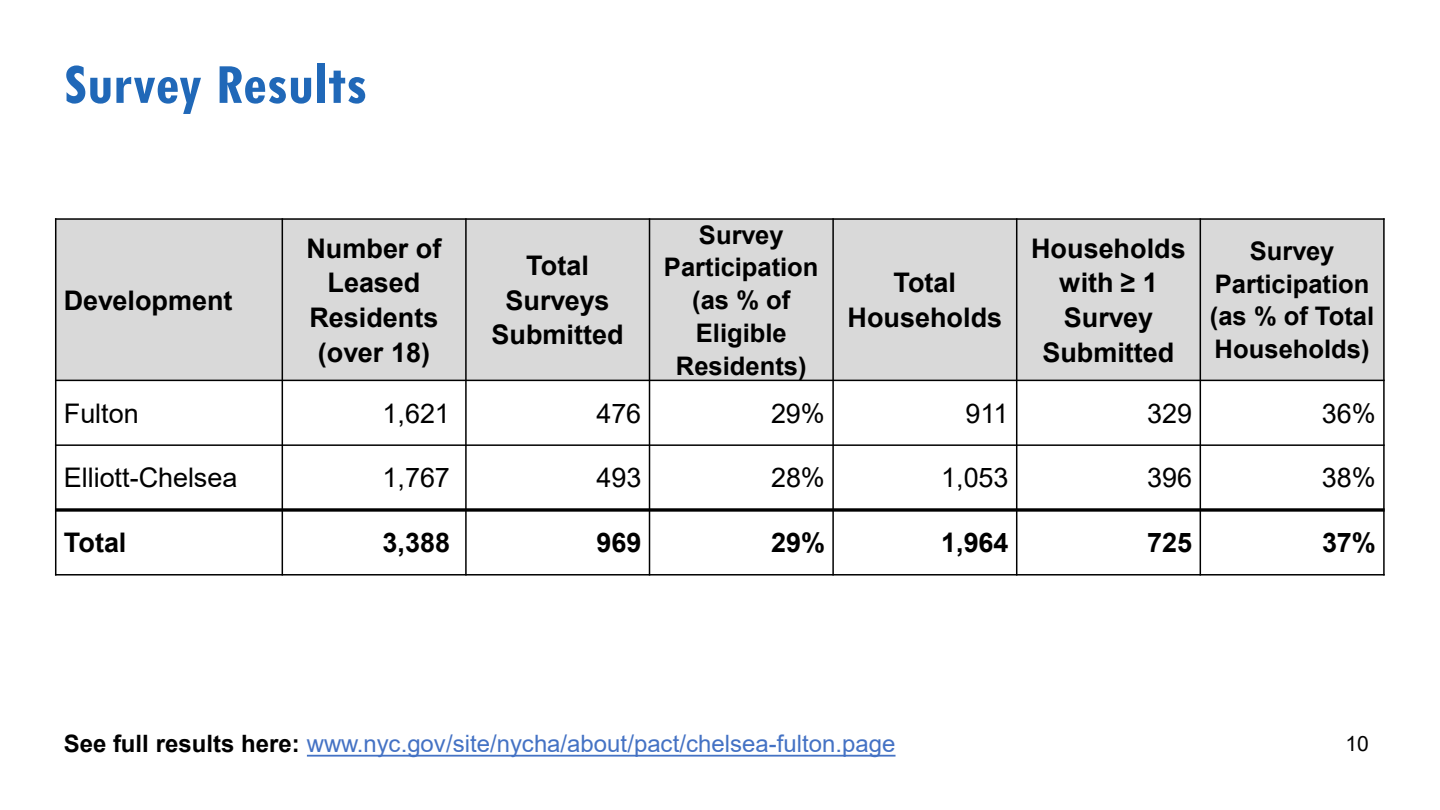
<style>
.page{position:relative;width:1440px;height:810px;background:#fff}
.page>*{position:absolute;margin:0;border:0;box-sizing:border-box;transform-origin:0 0}
.t1{font:700 condensed 60px "Tw Cen";color:#2068b8}
.t2{font:700 27px/34.7px "Arial";color:#000;text-align:center}
.t3{font:27px "Arial";letter-spacing:-.005em;color:#000}
.t4{font:700 25.5px/32.7px "Arial";color:#000;text-align:center}
.t5{font:24px "Arial";color:#4472c4}
.t6{font:21px "Arial";color:#000}
.s1{font-weight:700;color:#000}
</style>
<div class="page">
<div style="left:56px;top:219px;width:226px;height:161px;background:#d9d9d9"></div>
<div style="left:282px;top:219px;width:184px;height:161px;background:#d9d9d9"></div>
<div style="left:466px;top:219px;width:184px;height:161px;background:#d9d9d9"></div>
<div style="left:650px;top:219px;width:183px;height:161px;background:#d9d9d9"></div>
<div style="left:833px;top:219px;width:184px;height:161px;background:#d9d9d9"></div>
<div style="left:1017px;top:219px;width:183px;height:161px;background:#d9d9d9"></div>
<div style="left:1200px;top:219px;width:184px;height:161px;background:#d9d9d9"></div>
<hr style="left:282px;top:218px;width:1px;height:358px;background:#000">
<hr style="left:465px;top:218px;width:2px;height:358px;background:#000">
<hr style="left:649px;top:218px;width:1px;height:358px;background:#000">
<hr style="left:832px;top:218px;width:2px;height:358px;background:#000">
<hr style="left:1016px;top:218px;width:1px;height:358px;background:#000">
<hr style="left:1200px;top:218px;width:1px;height:358px;background:#000">
<hr style="left:55px;top:380px;width:1330px;height:1px;background:#000">
<hr style="left:55px;top:444px;width:1330px;height:2px;background:#000">
<svg style="left:56px;top:508px;width:1327px;height:4px;background:#272727"></svg>
<hr style="left:55px;top:218px;width:1px;height:358px;background:#000">
<hr style="left:1383px;top:218px;width:2px;height:358px;background:#000">
<hr style="left:55px;top:218px;width:1330px;height:2px;background:#000">
<hr style="left:55px;top:574px;width:1330px;height:2px;background:#000">
<svg style="left:307px;top:755px;width:589px;height:2px"></svg>
<h2 class="t1" style="left:64px;top:48px;width:304px">Survey Results</h2>
<p class="t2" style="left:64px;top:283px;width:170px">Development</p>
<p class="t2" style="left:306px;top:231px;width:137px">Number of<br>Leased<br>Residents (over 18)</p>
<p class="t2" style="left:492px;top:248px;width:134px">Total<br>Surveys<br>Submitted</p>
<p class="t4" style="left:664px;top:218px;width:156px">Survey<br>Participation (as % of<br>Eligible<br>Residents)</p>
<p class="t2" style="left:848px;top:266px;width:156px">Total<br>Households</p>
<p class="t2" style="left:1031px;top:231px;width:156px">Households with ≥ 1<br>Survey<br>Submitted</p>
<p class="t4" style="left:1210px;top:235px;width:166px">Survey<br>Participation (as % of Total<br>Households)</p>
<p class="t3" style="left:64px;top:395px;width:76px">Fulton</p>
<p class="t3" style="left:383px;top:395px;width:69px">1,621</p>
<p class="t3" style="left:596px;top:395px;width:46px">476</p>
<p class="t3" style="left:771px;top:395px;width:55px">29%</p>
<p class="t3" style="left:966px;top:395px;width:44px">911</p>
<p class="t3" style="left:1147px;top:395px;width:46px">329</p>
<p class="t3" style="left:1322px;top:395px;width:55px">36%</p>
<p class="t3" style="left:64px;top:459px;width:175px">Elliott-Chelsea</p>
<p class="t3" style="left:383px;top:459px;width:69px">1,767</p>
<p class="t3" style="left:596px;top:459px;width:46px">493</p>
<p class="t3" style="left:771px;top:459px;width:55px">28%</p>
<p class="t3" style="left:941px;top:459px;width:69px">1,053</p>
<p class="t3" style="left:1147px;top:459px;width:46px">396</p>
<p class="t3" style="left:1322px;top:459px;width:55px">38%</p>
<p class="t2" style="left:64px;top:526px;width:64px">Total</p>
<p class="t2" style="left:383px;top:526px;width:69px">3,388</p>
<p class="t2" style="left:597px;top:526px;width:46px">969</p>
<p class="t2" style="left:771px;top:526px;width:55px">29%</p>
<p class="t2" style="left:941px;top:526px;width:69px">1,964</p>
<p class="t2" style="left:1147px;top:526px;width:46px">725</p>
<p class="t2" style="left:1322px;top:526px;width:55px">37%</p>
<p class="t5" style="left:64px;top:727px;width:833px"><span class="s1">See full results here:</span> www.nyc.gov/site/nycha/about/pact/chelsea-fulton.page</p>
<p class="t6" style="left:1345px;top:729px;width:25px">10</p>
</div>
